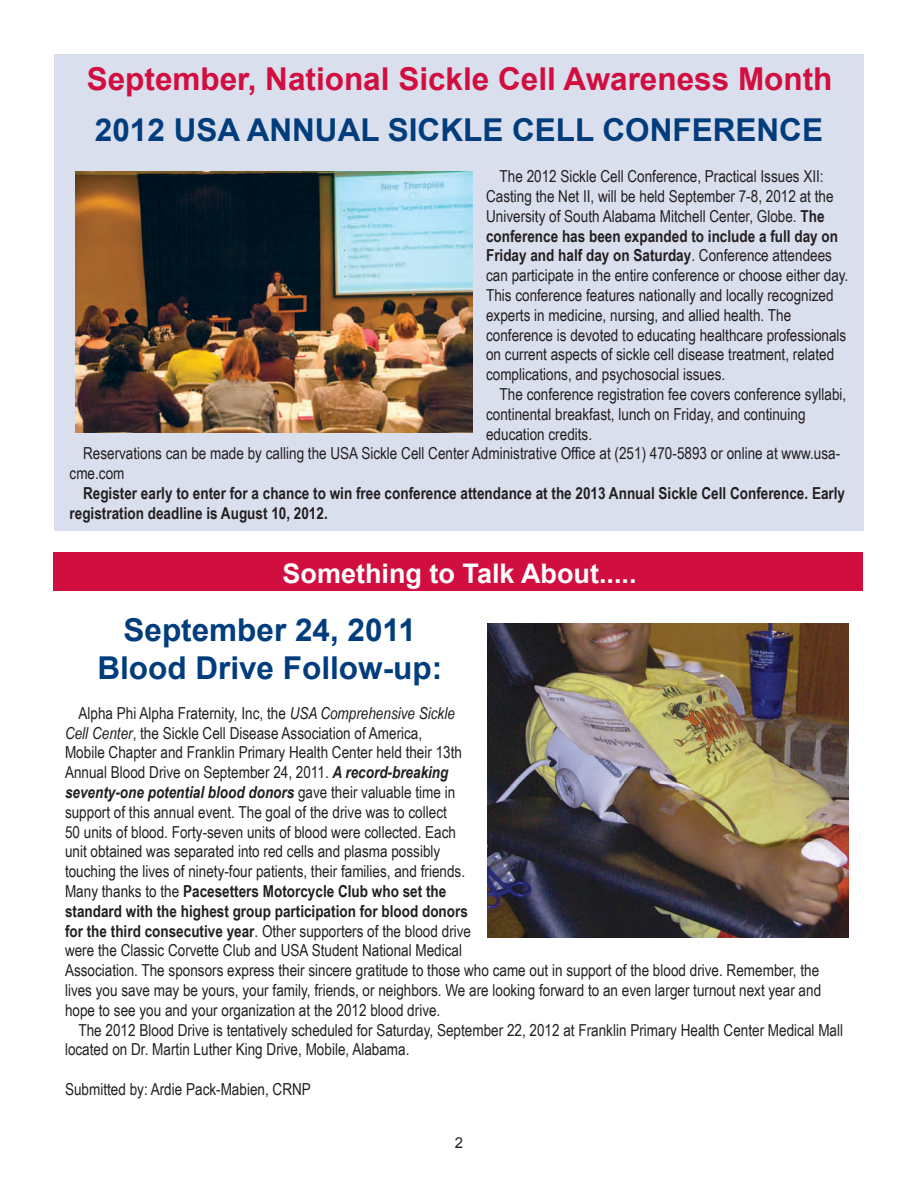
<style>
.page{position:relative;width:918px;height:1188px;background:#fff}
.page>*{position:absolute;margin:0;border:0;box-sizing:border-box;transform-origin:0 0}
.t1{font:700 31.5px/37.8px "Arial";color:#013d7d;text-align:center}
.t2{font:700 31.5px "Arial";color:#d10e40}
.t3{font:700 27px "Arial";color:#fff}
.t4{font:16.5px/19.8px "Arial Narrow";color:#231f20}
.t5{font:700 16.5px/19.8px "Arial Narrow";color:#231f20}
.t6{font:italic 700 16.5px "Arial Narrow";color:#231f20}
.t7{font:15px "Arial";color:#231f20}
.s1{font-weight:700}
.s2{font-weight:400}
.s3{font-style:italic}
.s4{font-weight:700;font-style:italic}
.s5{font-weight:400;font-style:normal}
</style>
<div class="page">
<div style="left:54px;top:54px;width:809px;height:477px;background:#dadfed"></div>
<img style="left:75px;top:172px;width:398px;height:261px">
<div style="left:53px;top:552px;width:809px;height:39px;background:#d10e40"></div>
<img style="left:488px;top:624px;width:360px;height:314px">
<p class="t2" style="left:87px;top:61px;width:747px">September, National Sickle Cell Awareness Month</p>
<h1 class="t1" style="left:95px;top:111px;width:730px">2012 USA ANNUAL SICKLE CELL CONFERENCE</h1>
<p class="t4" style="left:500px;top:166px;width:326px">The 2012 Sickle Cell Conference, Practical Issues XII:</p>
<p class="t4" style="left:486px;top:186px;width:349px">Casting the Net II, will be held September 7-8, 2012 at the</p>
<p class="t4" style="left:486px;top:206px;width:340px">University of South Alabama Mitchell Center, Globe. <span class="s1">The</span></p>
<p class="t5" style="left:486px;top:226px;width:353px">conference has been expanded to include a full day on</p>
<p class="t5" style="left:486px;top:245px;width:347px">Friday and half day on Saturday<span class="s2">. Conference attendees</span></p>
<p class="t4" style="left:486px;top:265px;width:364px">can participate in the entire conference or choose either day.</p>
<p class="t4" style="left:486px;top:285px;width:349px">This conference features nationally and locally recognized</p>
<p class="t4" style="left:486px;top:305px;width:307px">experts in medicine, nursing, and allied health. The</p>
<p class="t4" style="left:486px;top:325px;width:362px">conference is devoted to educating healthcare professionals</p>
<p class="t4" style="left:486px;top:345px;width:350px">on current aspects of sickle cell disease treatment, related</p>
<p class="t4" style="left:486px;top:364px;width:241px">complications, and psychosocial issues.</p>
<p class="t4" style="left:500px;top:384px;width:348px">The conference registration fee covers conference syllabi,</p>
<p class="t4" style="left:486px;top:404px;width:321px">continental breakfast, lunch on Friday, and continuing</p>
<p class="t4" style="left:83px;top:424px;width:759px;text-indent:403px">education credits.<br>Reservations can be made by calling the USA Sickle Cell Center Administrative Office at (251) 470-5893 or online at www.usa-</p>
<p class="t4" style="left:70px;top:463px;width:56px">cme.com</p>
<h2 class="t5" style="left:70px;top:483px;width:777px;text-indent:13px">Register early to enter for a chance to win free conference attendance at the 2013 Annual Sickle Cell Conference. Early registration deadline is August 10, 2012.</h2>
<p class="t3" style="left:283px;top:558px;width:356px">Something to Talk About.....</p>
<h1 class="t1" style="left:97px;top:612px;width:346px">September 24, 2011<br>Blood Drive Follow-up:</h1>
<p class="t4" style="left:79px;top:703px;width:378px">Alpha Phi Alpha Fraternity, Inc, the <span class="s3">USA Comprehensive Sickle</span></p>
<p class="t4" style="left:65px;top:723px;width:359px"><span class="s3">Cell Center</span>, the Sickle Cell Disease Association of America,</p>
<p class="t4" style="left:65px;top:743px;width:399px">Mobile Chapter and Franklin Primary Health Center held their 13th</p>
<p class="t4" style="left:65px;top:763px;width:385px">Annual Blood Drive on September 24, 2011. <span class="s4">A record-breaking</span></p>
<p class="t6" style="left:65px;top:783px;width:392px">seventy-one potential blood donors <span class="s5">gave their valuable time in</span></p>
<p class="t4" style="left:65px;top:802px;width:383px">support of this annual event. The goal of the drive was to collect</p>
<p class="t4" style="left:65px;top:822px;width:393px">50 units of blood. Forty-seven units of blood were collected. Each</p>
<p class="t4" style="left:65px;top:842px;width:377px">unit obtained was separated into red cells and plasma possibly</p>
<p class="t4" style="left:65px;top:862px;width:402px">touching the lives of ninety-four patients, their families, and friends.</p>
<p class="t5" style="left:65px;top:881px;width:383px"><span class="s2">Many thanks to the</span> Pacesetters Motorcycle Club who set the</p>
<p class="t5" style="left:65px;top:901px;width:404px">standard with the highest group participation for blood donors</p>
<p class="t4" style="left:65px;top:921px;width:408px"><span class="s1">for the third consecutive year</span>. Other supporters of the blood drive</p>
<p class="t4" style="left:65px;top:941px;width:399px">were the Classic Corvette Club and USA Student National Medical</p>
<p class="t4" style="left:65px;top:961px;width:756px">Association. The sponsors express their sincere gratitude to those who came out in support of the blood drive. Remember, the</p>
<p class="t4" style="left:65px;top:980px;width:758px">lives you save may be yours, your family, friends, or neighbors. We are looking forward to an even larger turnout next year and</p>
<p class="t4" style="left:79px;top:1000px;width:766px;text-indent:-13px">hope to see you and your organization at the 2012 blood drive.<br>The 2012 Blood Drive is tentatively scheduled for Saturday, September 22, 2012 at Franklin Primary Health Center Medical Mall</p>
<p class="t4" style="left:65px;top:1040px;width:346px">located on Dr. Martin Luther King Drive, Mobile, Alabama.</p>
<p class="t4" style="left:65px;top:1079px;width:247px">Submitted by: Ardie Pack-Mabien, CRNP</p>
<p class="t7" style="left:455px;top:1135px;width:10px">2</p>
</div>
